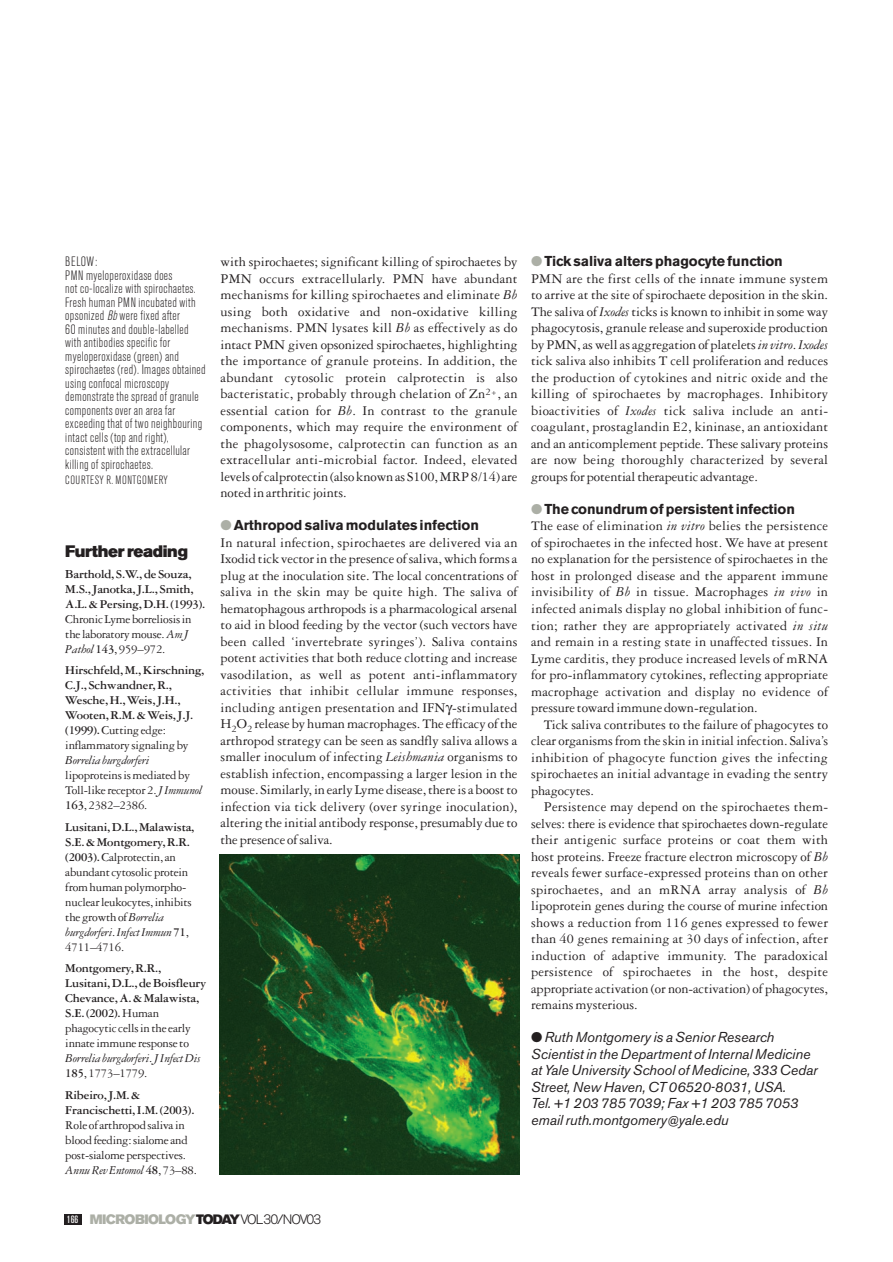
<style>
.page{position:relative;width:893px;height:1262px;background:#fff}
.page>*{position:absolute;margin:0;border:0;box-sizing:border-box;transform-origin:0 0}
.t1{font:16.5px "Akzidenz Grotesk BE Super";letter-spacing:-.02em;color:#231f20}
.t2{font:14.25px/16.5px "Garamond Three";letter-spacing:-.005em;color:#231f20;text-align:justify}
.t3{font:italic 14.25px/16.5px "Akzidenz Grotesk BE";letter-spacing:-.005em;color:#231f20}
.t4{font:700 14.25px "Akzidenz Grotesk BE";letter-spacing:-.005em;color:#231f20}
.t5{font:300 condensed 13.5px/13.5px "Akzidenz Grotesk BE";letter-spacing:.03em;color:#231f20}
.t6{font:13.5px "Akzidenz Grotesk BE Super";letter-spacing:-.045em;color:#acafa6}
.t7{font:12.75px/15px "Garamond Three";letter-spacing:-.015em;color:#231f20}
.t8{font:700 12.75px/15px "Garamond Three";letter-spacing:-.015em;color:#231f20}
.t9{font:italic 12.75px "Garamond Three";letter-spacing:-.015em;color:#231f20}
.t10{font:300 condensed 12px "Akzidenz Grotesk BE";letter-spacing:.045em;color:#231f20}
.s1{font-style:italic}
.s2{font-weight:700}
.s3{font-weight:400}
.s4{font-weight:400;font-style:italic}
.s5{color:#acafa6}
.s6{font-size:12.75px}
.s7{font-family:"Akzidenz Grotesk BE";font-weight:500;font-stretch:condensed;font-size:10.5px;color:#fff}
.s8{color:#231f20}
.s9{font-family:"Akzidenz Grotesk BE";font-weight:300;color:#231f20}
</style>
<div class="page">
<div style="left:64px;top:1214px;width:17px;height:10px;background:#231f20"></div>
<img style="left:219px;top:854px;width:300px;height:320px">
<p class="t5" style="left:65px;top:256px;width:142px">BELOW:<br>PMN myeloperoxidase does<br>not co-localize with spirochaetes.<br>Fresh human PMN incubated with opsonized <span class="s1">Bb</span>were fixed after<br>60 minutes and double-labelled with antibodies specific for myeloperoxidase (green) and spirochaetes (red). Images obtained using confocal microscopy demonstrate the spread of granule components over an area far exceeding that of two neighbouring intact cells (top and right), consistent with the extracellular killing of spirochaetes.</p>
<p class="t10" style="left:65px;top:475px;width:104px">COURTESY R. MONTGOMERY</p>
<p class="t1" style="left:65px;top:545px;width:124px">Further reading</p>
<p class="t8" style="left:65px;top:567px;width:141px">Barthold, S.W., de Souza,<br>M.S., Janotka, J.L., Smith,<br>A.L. &amp; Persing, D.H. (1993).</p>
<p class="t7" style="left:65px;top:612px;width:128px">Chronic Lyme borreliosis in the laboratory mouse. <span class="s1">Am J<br>Pathol</span><span class="s2">143</span>, 959–972.</p>
<p class="t8" style="left:65px;top:664px;width:141px">Hirschfeld, M., Kirschning,<br>C.J., Schwandner, R.,<br>Wesche, H., Weis, J.H.,<br>Wooten, R.M. &amp; Weis, J.J. (1999).<span class="s3">Cutting edge: inflammatory signaling by</span></p>
<p class="t9" style="left:65px;top:756px;width:85px">Borrelia burgdorferi</p>
<p class="t7" style="left:65px;top:769px;width:139px">lipoproteins is mediated by<br>Toll-like receptor 2. <span class="s1">J Immunol<br></span><span class="s2">163</span>, 2382–2386.</p>
<p class="t7" style="left:65px;top:820px;width:130px"><span class="s2">Lusitani, D.L., Malawista,<br>S.E. &amp; Montgomery, R.R. (2003).</span>Calprotectin, an abundant cytosolic protein from human polymorpho&shy;nuclear leukocytes, inhibits the growth of <span class="s1">Borrelia burgdorferi</span>. <span class="s1">Infect Immun</span><span class="s2">71</span>,<br>4711–4716.</p>
<p class="t8" style="left:65px;top:962px;width:142px">Montgomery, R.R.,<br>Lusitani, D.L., de Boisfleury<br>Chevance, A. &amp; Malawista,<br>S.E. (2002).<span class="s3">Human phagocytic cells in the early innate immune response to<br></span><span class="s4">Borrelia burgdorferi</span><span class="s3">.</span> <span class="s4">J Infect Dis<br></span>185<span class="s3">, 1773–1779.</span></p>
<p class="t8" style="left:65px;top:1088px;width:131px">Ribeiro, J.M. &amp;<br>Francischetti, I.M. (2003).</p>
<p class="t7" style="left:65px;top:1118px;width:133px">Role of arthropod saliva in blood feeding: sialome and post-sialome perspectives.<br><span class="s1">Annu Rev Entomol</span><span class="s2">48</span>, 73–88.</p>
<p class="t2" style="left:220px;top:255px;width:298px">with spirochaetes; significant killing of spirochaetes by PMN occurs extracellularly. PMN have abundant mechanisms for killing spirochaetes and eliminate <span class="s1">Bb </span>using both oxidative and non-oxidative killing mechanisms. PMN lysates kill <span class="s1">Bb</span> as effectively as do intact PMN given opsonized spirochaetes, highlighting the importance of granule proteins. In addition, the abundant cytosolic protein calprotectin is also bacteristatic, probably through chelation of Zn<sup>2+</sup>, an essential cation for <span class="s1">Bb</span>. In contrast to the granule components, which may require the environment of the phagolysosome, calprotectin can function as an extracellular anti-microbial factor. Indeed, elevated levels of calprotectin (also known as S100, MRP 8/14) are noted in arthritic joints.</p>
<p class="t4" style="left:220px;top:520px;width:260px"><span class="s5">●</span> Arthropod saliva modulates infection</p>
<p class="t2" style="left:220px;top:535px;width:298px">In natural infection, spirochaetes are delivered via an Ixodid tick vector in the presence of saliva, which forms a plug at the inoculation site. The local concentrations of saliva in the skin may be quite high. The saliva of hematophagous arthropods is a pharmacological arsenal to aid in blood feeding by the vector (such vectors have been called ‘invertebrate syringes’). Saliva contains potent activities that both reduce clotting and increase vasodilation, as well as potent anti-inflammatory activities that inhibit cellular immune responses, including antigen presentation and IFN -stimulated H<sub>2</sub>O<sub>2</sub> release by human macrophages. The efficacy of the arthropod strategy can be seen as sandfly saliva allows a smaller inoculum of infecting <span class="s1">Leishmania</span> organisms to establish infection, encompassing a larger lesion in the mouse. Similarly, in early Lyme disease, there is a boost to infection via tick delivery (over syringe inoculation), altering the initial antibody response, presumably due to the presence of saliva.</p>
<p class="t4" style="left:531px;top:256px;width:253px"><span class="s5">●</span> Tick saliva alters phagocyte function</p>
<p class="t2" style="left:531px;top:271px;width:298px">PMN are the first cells of the innate immune system to arrive at the site of spirochaete deposition in the skin.<br>The saliva of <span class="s1">Ixodes</span> ticks is known to inhibit in some way phagocytosis, granule release and superoxide production by PMN, as well as aggregation of platelets <span class="s1">in vitro</span>. <span class="s1">Ixodes </span>tick saliva also inhibits T cell proliferation and reduces the production of cytokines and nitric oxide and the killing of spirochaetes by macrophages. Inhibitory bioactivities of <span class="s1">Ixodes</span> tick saliva include an anti&shy;coagulant, prostaglandin E2, kininase, an antioxidant and an anticomplement peptide. These salivary proteins are now being thoroughly characterized by several groups for potential therapeutic advantage.</p>
<p class="t4" style="left:531px;top:504px;width:265px"><span class="s5">●</span> The conundrum of persistent infection</p>
<p class="t2" style="left:531px;top:519px;width:298px">The ease of elimination <span class="s1">in vitro</span> belies the persistence of spirochaetes in the infected host. We have at present no explanation for the persistence of spirochaetes in the host in prolonged disease and the apparent immune invisibility of <span class="s1">Bb</span> in tissue. Macrophages <span class="s1">in vivo</span> in infected animals display no global inhibition of func&shy;tion; rather they are appropriately activated <span class="s1">in situ </span>and remain in a resting state in unaffected tissues. In Lyme carditis, they produce increased levels of mRNA for pro-inflammatory cytokines, reflecting appropriate macrophage activation and display no evidence of pressure toward immune down-regulation.</p>
<p class="t2" style="left:531px;top:717px;width:298px;text-indent:13px">Tick saliva contributes to the failure of phagocytes to clear organisms from the skin in initial infection. Saliva’s inhibition of phagocyte function gives the infecting spirochaetes an initial advantage in evading the sentry phagocytes.</p>
<p class="t2" style="left:531px;top:799px;width:298px;text-indent:13px">Persistence may depend on the spirochaetes them&shy;selves: there is evidence that spirochaetes down-regulate their antigenic surface proteins or coat them with host proteins. Freeze fracture electron microscopy of <span class="s1">Bb </span>reveals fewer surface-expressed proteins than on other spirochaetes, and an mRNA array analysis of <span class="s1">Bb </span>lipoprotein genes during the course of murine infection shows a reduction from 116 genes expressed to fewer than 40 genes remaining at 30 days of infection, after induction of adaptive immunity. The paradoxical persistence of spirochaetes in the host, despite appropriate activation (or non-activation) of phagocytes, remains mysterious.</p>
<p class="t3" style="left:531px;top:1030px;width:288px">● Ruth Montgomery is a Senior Research Scientist in the Department of Internal Medicine at Yale University School of Medicine, 333 Cedar Street, New Haven, CT 06520-8031, USA.<br>Tel. +1 203 785 7039; Fax +1 203 785 7053 email ruth.montgomery<span class="s6">@</span>yale.edu</p>
<p class="t6" style="left:67px;top:1214px;width:256px"><span class="s7">166</span> MICROBIOLOGY<span class="s8">TODAY</span> <span class="s9">VOL 30/NOV03</span></p>
</div>
